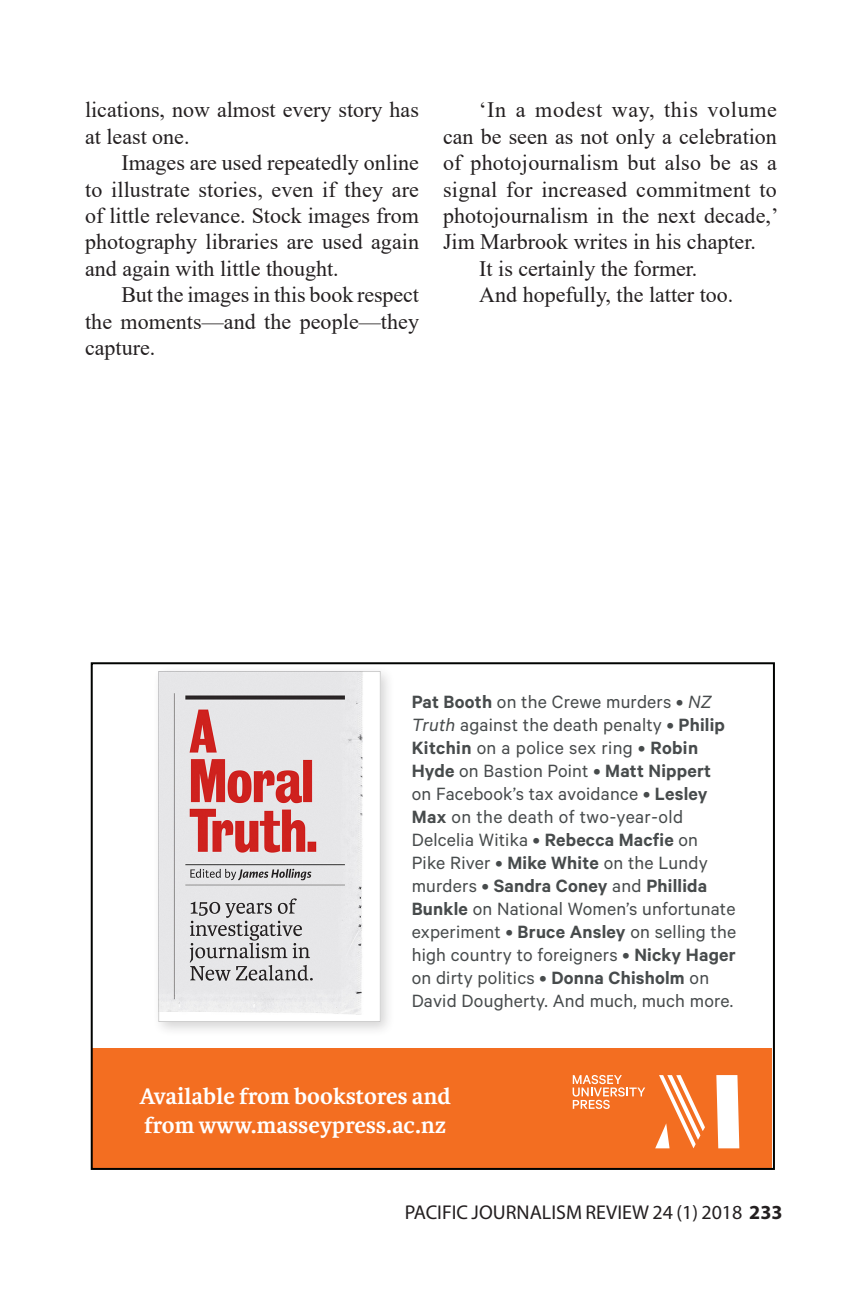
<style>
.page{position:relative;width:862px;height:1299px;background:#fff}
.page>*{position:absolute;margin:0;border:0;box-sizing:border-box;transform-origin:0 0}
.t1{font:700 24px/28.8px "Karmina";color:#fff}
.PJR_Body_Text_indent{font:22px/26.4px "Times New Roman";color:#231f20;text-align:justify}
.t2{font:20px/23px "Calibre";letter-spacing:.01em;color:#474b4c}
.t3{font:20px "Myriad Pro";color:#231f20}
.s1{font-weight:600}
.s2{font-weight:500}
.s3{font-style:italic}
.s4{font-weight:700}
</style>
<div class="page">
<div style="left:152px;top:665px;width:243px;height:371px;background:#231f20;opacity:.19"></div>
<img style="left:159px;top:671px;width:222px;height:350px">
<div style="left:92px;top:1048px;width:680px;height:120px;background:#f36e21"></div>
<svg style="left:716px;top:1075px;width:23px;height:73px;background:#fdf2eb"></svg>
<svg style="left:655px;top:1075px;width:50px;height:73px"></svg>
<svg style="left:572px;top:1075px;width:73px;height:33px"></svg>
<div style="left:91px;top:662px;width:684px;height:507px;border:2px solid #000200"></div>
<p class="PJR_Body_Text_indent" style="left:85px;top:96px;width:335px">lications, now almost every story has at least one.</p>
<p class="PJR_Body_Text_indent" style="left:85px;top:149px;width:335px;text-indent:36px">Images are used repeatedly online to illustrate stories, even if they are of little relevance. Stock images from photography libraries are used again and again with little thought.</p>
<p class="PJR_Body_Text_indent" style="left:85px;top:281px;width:335px;text-indent:36px">But the images in this book respect the moments—and the people—they capture.</p>
<p class="PJR_Body_Text_indent" style="left:443px;top:96px;width:337px;text-indent:36px">‘In a modest way, this volume can be seen as not only a celebration of photojournalism but also be as a signal for increased commitment to photojournalism in the next decade,’ Jim Marbrook writes in his chapter.</p>
<p class="PJR_Body_Text_indent" style="left:479px;top:254px;width:220px">It is certainly the former.</p>
<p class="PJR_Body_Text_indent" style="left:479px;top:281px;width:255px">And hopefully, the latter too.</p>
<p class="t2" style="left:412px;top:689px;width:326px"><span class="s1">Pat Booth</span> on the Crewe murders <span class="s2">•</span> <span class="s3">NZ Truth</span> against the death penalty <span class="s2">•</span> <span class="s1">Philip Kitchin</span> on a police sex ring <span class="s2">•</span> <span class="s1">Robin Hyde</span> on Bastion Point <span class="s2">•</span> <span class="s1">Matt Nippert<br></span>on Facebook’s tax avoidance <span class="s2">•</span> <span class="s1">Lesley Max</span> on the death of two-year-old Delcelia Witika <span class="s2">•</span> <span class="s1">Rebecca Macfie</span> on Pike River <span class="s2">•</span> <span class="s1">Mike White</span> on the Lundy murders <span class="s2">•</span> <span class="s1">Sandra Coney</span> and <span class="s1">Phillida Bunkle</span> on National Women’s unfortunate experiment <span class="s2">•</span> <span class="s1">Bruce Ansley</span> on selling the high country to foreigners <span class="s2">•</span> <span class="s1">Nicky Hager </span>on dirty politics <span class="s2">•</span> <span class="s1">Donna Chisholm</span> on David Dougherty. And much, much more.</p>
<p class="t1" style="left:139px;top:1082px;width:313px">Available from bookstores and from www.masseypress.ac.nz</p>
<p class="t3" style="left:405px;top:1200px;width:379px">PACIFIC JOURNALISM REVIEW 24 (1) 2018 <span class="s4">233</span></p>
</div>
